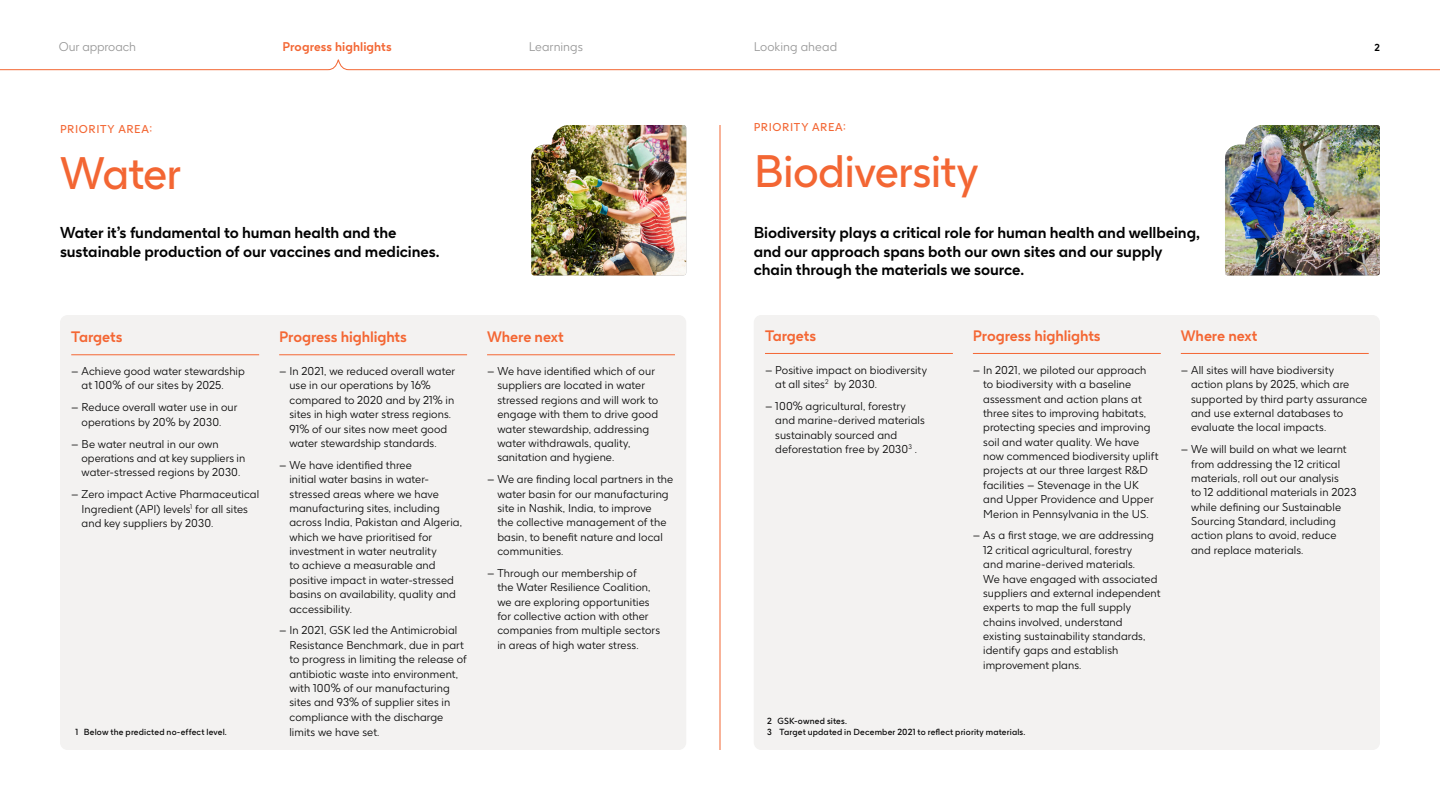
<style>
.page{position:relative;width:1440px;height:810px;background:#fff}
.page>*{position:absolute;margin:0;border:0;box-sizing:border-box;transform-origin:0 0}
._40_46{font:45px "GSK Precision";letter-spacing:-.015em;color:#f36633}
.Bold_para{font:700 15.62px/18.8px "GSK Precision";letter-spacing:-.005em;color:#000}
.Main_body{font:700 15px "GSK Precision";letter-spacing:-.005em;color:#f36633}
.Tab___Heading___10pt{font:300 12.5px "GSK Precision";color:#959595}
.Tab___Heading___10pt-2{font:700 12.5px "GSK Precision";letter-spacing:.005em;color:#f36633}
.Bullets{font:300 11.25px/14.4px "GSK Precision";letter-spacing:.005em;color:#000}
._40_46-2{font:11.25px "GSK Precision";letter-spacing:.055em;color:#f36633}
.t1{font:700 10px "GSK Precision";color:#000}
.Footnotes___7_9___Gr{font:8.75px "GSK Precision";letter-spacing:.02em;color:#000}
</style>
<div class="page">
<svg style="left:0;top:60px;width:1440px;height:10px"></svg>
<div style="left:60px;top:315px;width:626px;height:435px;background:#f3f2f1;border-radius:8px"></div>
<hr style="left:71px;top:354px;width:188px;height:1px;background:#f36633">
<hr style="left:279px;top:354px;width:188px;height:1px;background:#f36633">
<hr style="left:487px;top:354px;width:188px;height:1px;background:#f36633">
<div style="left:754px;top:315px;width:626px;height:435px;background:#f3f2f1;border-radius:8px"></div>
<hr style="left:765px;top:353px;width:188px;height:1px;background:#f36633">
<hr style="left:973px;top:353px;width:188px;height:1px;background:#f36633">
<hr style="left:1181px;top:353px;width:188px;height:1px;background:#f36633">
<hr style="left:720px;top:125px;width:1px;height:625px;background:#f36633">
<img style="left:531px;top:125px;width:155px;height:150px">
<img style="left:1225px;top:125px;width:155px;height:150px">
<p class="Tab___Heading___10pt" style="left:59px;top:38px;width:79px">Our approach</p>
<p class="Tab___Heading___10pt-2" style="left:282px;top:37px;width:111px">Progress highlights</p>
<p class="Tab___Heading___10pt" style="left:529px;top:38px;width:56px">Learnings</p>
<p class="Tab___Heading___10pt" style="left:754px;top:38px;width:85px">Looking ahead</p>
<p class="t1" style="left:1375px;top:39px;width:7px">2</p>
<p class="_40_46-2" style="left:60px;top:120px;width:94px">PRIORITY AREA:</p>
<p class="_40_46" style="left:60px;top:139px;width:123px">Water</p>
<p class="_40_46-2" style="left:754px;top:119px;width:94px">PRIORITY AREA:</p>
<p class="_40_46" style="left:754px;top:137px;width:226px">Biodiversity</p>
<p class="Bold_para" style="left:60px;top:222px;width:381px">Water it’s fundamental to human health and the sustainable production of our vaccines and medicines.</p>
<p class="Bold_para" style="left:754px;top:222px;width:448px">Biodiversity plays a critical role for human health and wellbeing, and our approach spans both our own sites and our supply chain through the materials we source.</p>
<p class="Main_body" style="left:71px;top:325px;width:53px">Targets</p>
<p class="Bullets" style="left:82px;top:363px;width:165px;text-indent:-10px">– Achieve good water stewardship at 100% of our sites by 2025.</p>
<p class="Bullets" style="left:71px;top:400px;width:168px;text-align:center">– Reduce overall water use in our operations by 20% by 2030.</p>
<p class="Bullets" style="left:82px;top:436px;width:165px;text-indent:-10px">– Be water neutral in our own operations and at key suppliers in water-stressed regions by 2030.</p>
<p class="Bullets" style="left:82px;top:486px;width:179px;text-indent:-10px">– Zero impact Active Pharmaceutical<br>Ingredient (API) levels<sup>1</sup> for all sites and key suppliers by 2030.</p>
<p class="Footnotes___7_9___Gr" style="left:75px;top:725px;width:153px">1 Below the predicted no-effect level.</p>
<p class="Main_body" style="left:279px;top:325px;width:129px">Progress highlights</p>
<p class="Bullets" style="left:289px;top:363px;width:167px;text-indent:-10px">– In 2021, we reduced overall water use in our operations by 16% compared to 2020 and by 21% in sites in high water stress regions.<br>91% of our sites now meet good water stewardship standards.</p>
<p class="Bullets" style="left:289px;top:457px;width:174px;text-indent:-10px">– We have identified three<br>initial water basins in water&shy;stressed areas where we have manufacturing sites, including across India, Pakistan and Algeria, which we have prioritised for investment in water neutrality<br>to achieve a measurable and positive impact in water-stressed basins on availability, quality and accessibility.</p>
<p class="Bullets" style="left:289px;top:623px;width:179px;text-indent:-10px">– In 2021, GSK led the Antimicrobial<br>Resistance Benchmark, due in part to progress in limiting the release of antibiotic waste into environment, with 100% of our manufacturing sites and 93% of supplier sites in compliance with the discharge limits we have set.</p>
<p class="Main_body" style="left:487px;top:325px;width:78px">Where next</p>
<p class="Bullets" style="left:497px;top:363px;width:162px;text-indent:-10px">– We have identified which of our suppliers are located in water stressed regions and will work to engage with them to drive good water stewardship, addressing water withdrawals, quality, sanitation and hygiene.</p>
<p class="Bullets" style="left:497px;top:471px;width:177px;text-indent:-10px">– We are finding local partners in the water basin for our manufacturing site in Nashik, India, to improve<br>the collective management of the basin, to benefit nature and local communities.</p>
<p class="Bullets" style="left:497px;top:565px;width:164px;text-indent:-10px">– Through our membership of<br>the Water Resilience Coalition, we are exploring opportunities for collective action with other companies from multiple sectors in areas of high water stress.</p>
<p class="Main_body" style="left:765px;top:323px;width:53px">Targets</p>
<p class="Bullets" style="left:775px;top:362px;width:153px;text-indent:-10px">– Positive impact on biodiversity at all sites<sup>2</sup> by 2030.</p>
<p class="Bullets" style="left:775px;top:398px;width:151px;text-indent:-10px">– 100% agricultural, forestry and marine-derived materials sustainably sourced and deforestation free by 2030<sup>3</sup> .</p>
<p class="Main_body" style="left:973px;top:323px;width:129px">Progress highlights</p>
<p class="Bullets" style="left:983px;top:362px;width:177px;text-indent:-10px">– In 2021, we piloted our approach to biodiversity with a baseline assessment and action plans at three sites to improving habitats, protecting species and improving soil and water quality. We have now commenced biodiversity uplift projects at our three largest R&amp;D facilities – Stevenage in the UK and Upper Providence and Upper<br>Merion in Pennsylvania in the US.</p>
<p class="Bullets" style="left:983px;top:528px;width:179px;text-indent:-10px">– As a first stage, we are addressing<br>12 critical agricultural, forestry<br>and marine-derived materials.<br>We have engaged with associated suppliers and external independent experts to map the full supply chains involved, understand existing sustainability standards, identify gaps and establish improvement plans.</p>
<p class="Footnotes___7_9___Gr" style="left:767px;top:714px;width:81px">2 GSK-owned sites.</p>
<p class="Footnotes___7_9___Gr" style="left:767px;top:725px;width:260px">3 Target updated in December 2021 to reflect priority materials.</p>
<p class="Main_body" style="left:1181px;top:323px;width:78px">Where next</p>
<p class="Bullets" style="left:1191px;top:362px;width:178px;text-indent:-10px">– All sites will have biodiversity action plans by 2025, which are supported by third party assurance and use external databases to evaluate the local impacts.</p>
<p class="Bullets" style="left:1191px;top:441px;width:167px;text-indent:-10px">– We will build on what we learnt from addressing the 12 critical materials, roll out our analysis<br>to 12 additional materials in 2023 while defining our Sustainable<br>Sourcing Standard, including action plans to avoid, reduce and replace materials.</p>
</div>
